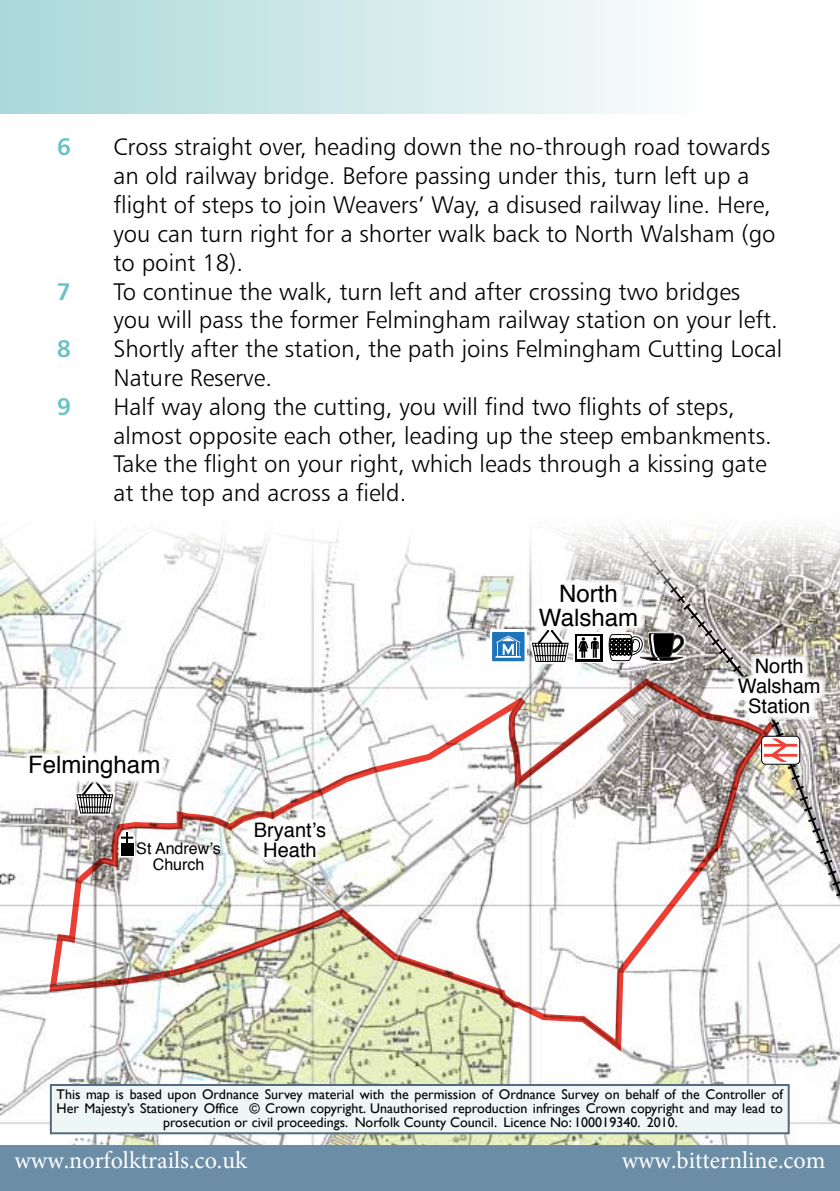
<style>
.page{position:relative;width:840px;height:1191px;background:#fff}
.page>*{position:absolute;margin:0;border:0;box-sizing:border-box;transform-origin:0 0}
.t1{font:24px/28.8px "Humanist 777 BT Light B";color:#000}
.t2{font:24px "Minion Pro";color:#fff}
.t3{font:24px/24px "Helvetica";color:#000;text-align:center}
.t4{font:24px "Humanist 777 BT Bold B";color:#6ac2c6}
.t5{font:20px/20px "Helvetica";color:#000;text-align:center}
.t6{font:16px "Helvetica";color:#000}
.t7{font:14px/14px "Gill Sans";color:#000;text-align:center}
</style>
<div class="page">
<img style="left:0;top:527px;width:839px;height:618px">
<svg style="left:515px;top:523px;width:180px;height:91px"></svg>
<svg style="left:674px;top:595px;width:165px;height:550px"></svg>
<div style="left:750px;top:654px;width:57px;height:33px;background:#fff"></div>
<div style="left:732px;top:677px;width:93px;height:24px;background:#fff"></div>
<div style="left:743px;top:692px;width:73px;height:28px;background:#fff"></div>
<svg style="left:47px;top:676px;width:729px;height:377px"></svg>
<div style="left:50px;top:1084px;width:739px;height:50px;background:#eef6f6;border:2px solid #516c80"></div>
<svg style="left:761px;top:736px;width:38px;height:28px"></svg>
<div style="left:760px;top:735px;width:39px;height:29px;border:1px solid #000;border-radius:4px"></div>
<svg style="left:763px;top:738px;width:34px;height:24px"></svg>
<div style="left:555px;top:580px;width:68px;height:34px;background:#fff"></div>
<div style="left:533px;top:604px;width:111px;height:27px;background:#fff"></div>
<svg style="left:606px;top:631px;width:80px;height:32px"></svg>
<svg style="left:529px;top:628px;width:41px;height:36px"></svg>
<div style="left:573px;top:633px;width:30px;height:30px;background:linear-gradient(to right,#000,#000)"></div>
<svg style="left:575px;top:634px;width:27px;height:27px"></svg>
<div style="left:577px;top:636px;width:22px;height:23px;background:#fff"></div>
<svg style="left:578px;top:637px;width:20px;height:21px"></svg>
<svg style="left:490px;top:630px;width:36px;height:33px"></svg>
<div style="left:492px;top:632px;width:32px;height:29px;background:#1c75bc"></div>
<svg style="left:495px;top:635px;width:25px;height:22px"></svg>
<svg style="left:74px;top:783px;width:41px;height:32px"></svg>
<div style="left:24px;top:751px;width:141px;height:32px;background:#fff"></div>
<svg style="left:119px;top:831px;width:16px;height:26px"></svg>
<div style="left:0;top:0;width:839px;height:113px;background:linear-gradient(to right,#abd8da,#fff)"></div>
<div style="left:0;top:1145px;width:839px;height:46px;background:#6b8da6"></div>
<p class="t4" style="left:57px;top:132px;width:16px">6</p>
<p class="t1" style="left:113px;top:132px;width:663px">Cross straight over, heading down the no-through road towards an old railway bridge. Before passing under this, turn left up a flight of steps to join Weavers’ Way, a disused railway line. Here, you can turn right for a shorter walk back to North Walsham (go to point 18).</p>
<p class="t4" style="left:57px;top:276px;width:16px">7</p>
<p class="t1" style="left:113px;top:276px;width:665px">To continue the walk, turn left and after crossing two bridges you will pass the former Felmingham railway station on your left.</p>
<p class="t4" style="left:57px;top:333px;width:16px">8</p>
<p class="t1" style="left:113px;top:334px;width:670px">Shortly after the station, the path joins Felmingham Cutting Local<br>Nature Reserve.</p>
<p class="t4" style="left:57px;top:391px;width:16px">9</p>
<p class="t1" style="left:113px;top:391px;width:659px">Half way along the cutting, you will find two flights of steps, almost opposite each other, leading up the steep embankments.<br>Take the flight on your right, which leads through a kissing gate at the top and across a field.</p>
<p class="t3" style="left:28px;top:753px;width:134px">Felmingham</p>
<p class="t5" style="left:254px;top:821px;width:74px">Bryant’s</p>
<p class="t6" style="left:136px;top:835px;width:86px">St Andrew’s</p>
<p class="t5" style="left:263px;top:841px;width:55px">Heath</p>
<p class="t6" style="left:153px;top:851px;width:53px">Church</p>
<p class="t3" style="left:538px;top:582px;width:101px">North<br>Walsham</p>
<p class="t5" style="left:737px;top:657px;width:84px">North<br>Walsham<br>Station</p>
<p class="t7" style="left:56px;top:1086px;width:727px">This map is based upon Ordnance Survey material with the permission of Ordnance Survey on behalf of the Controller of<br>Her Majesty’s Stationery Office © Crown copyright. Unauthorised reproduction infringes Crown copyright and may lead to prosecution or civil proceedings. Norfolk County Council. Licence No: 100019340. 2010.</p>
<p class="t2" style="left:14px;top:1143px;width:234px">www.norfolktrails.co.uk</p>
<p class="t2" style="left:621px;top:1143px;width:205px">www.bitternline.com</p>
</div>
